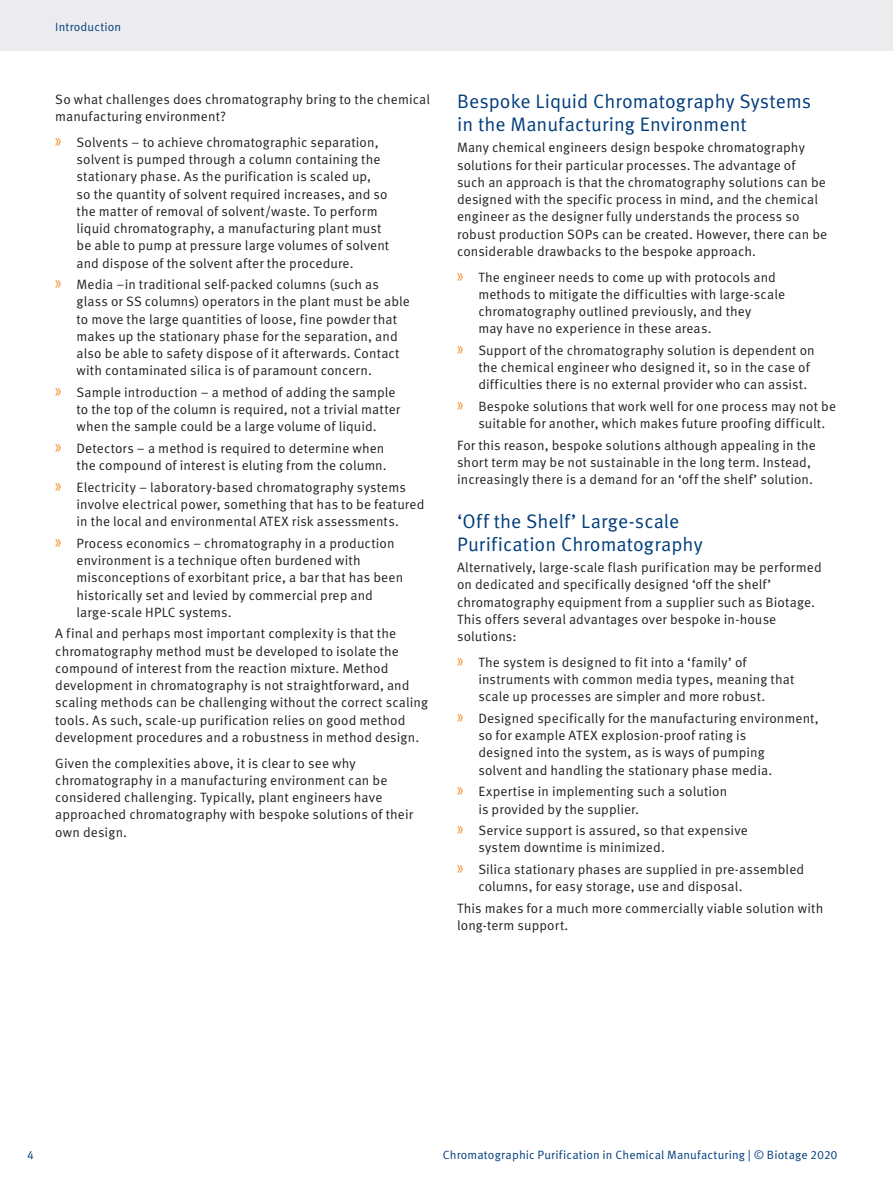
<style>
.page{position:relative;width:893px;height:1187px;background:#fff}
.page>*{position:absolute;margin:0;border:0;box-sizing:border-box;transform-origin:0 0}
.Heading_2{font:19.5px/22.5px "Meta OT Norm";letter-spacing:.005em;color:#013c7b}
.Body{font:13.5px/17.2px "Meta OT Norm";letter-spacing:.005em;color:#231f20}
.t1{font:12px "Meta OT Norm";letter-spacing:.01em;color:#013c7b}
.s1{font-family:"Myriad Pro";font-size:20.25px;color:#f58520}
</style>
<div class="page">
<div style="left:0;top:0;width:893px;height:51px;background:#ececee"></div>
<p class="t1" style="left:55px;top:20px;width:67px">Introduction</p>
<p class="Body" style="left:55px;top:91px;width:376px">So what challenges does chromatography bring to the chemical manufacturing environment?</p>
<p class="Body" style="left:77px;top:134px;width:314px;text-indent:-21px"><span class="s1">»</span> Solvents – to achieve chromatographic separation, solvent is pumped through a column containing the stationary phase. As the purification is scaled up,<br>so the quantity of solvent required increases, and so the matter of removal of solvent/waste. To perform liquid chromatography, a manufacturing plant must be able to pump at pressure large volumes of solvent and dispose of the solvent after the procedure.</p>
<p class="Body" style="left:77px;top:276px;width:335px;text-indent:-21px"><span class="s1">»</span> Media –in traditional self-packed columns (such as glass or SS columns) operators in the plant must be able to move the large quantities of loose, fine powder that makes up the stationary phase for the separation, and also be able to safety dispose of it afterwards. Contact with contaminated silica is of paramount concern.</p>
<p class="Body" style="left:77px;top:384px;width:325px;text-indent:-21px"><span class="s1">»</span> Sample introduction – a method of adding the sample to the top of the column is required, not a trivial matter when the sample could be a large volume of liquid.</p>
<p class="Body" style="left:55px;top:440px;width:333px;text-align:right"><span class="s1">»</span> Detectors – a method is required to determine when the compound of interest is eluting from the column.</p>
<p class="Body" style="left:77px;top:479px;width:349px;text-indent:-21px"><span class="s1">»</span> Electricity – laboratory-based chromatography systems involve electrical power, something that has to be featured in the local and environmental ATEX risk assessments.</p>
<p class="Body" style="left:77px;top:535px;width:328px;text-indent:-21px"><span class="s1">»</span> Process economics – chromatography in a production environment is a technique often burdened with misconceptions of exorbitant price, a bar that has been historically set and levied by commercial prep and large-scale HPLC systems.</p>
<p class="Body" style="left:55px;top:625px;width:374px">A final and perhaps most important complexity is that the chromatography method must be developed to isolate the compound of interest from the reaction mixture. Method development in chromatography is not straightforward, and scaling methods can be challenging without the correct scaling tools. As such, scale-up purification relies on good method development procedures and a robustness in method design.</p>
<p class="Body" style="left:55px;top:754px;width:359px">Given the complexities above, it is clear to see why chromatography in a manufacturing environment can be considered challenging. Typically, plant engineers have approached chromatography with bespoke solutions of their own design.</p>
<p class="Heading_2" style="left:457px;top:91px;width:355px">Bespoke Liquid Chromatography Systems in the Manufacturing Environment</p>
<p class="Body" style="left:457px;top:139px;width:372px">Many chemical engineers design bespoke chromatography solutions for their particular processes. The advantage of<br>such an approach is that the chromatography solutions can be designed with the specific process in mind, and the chemical engineer as the designer fully understands the process so robust production SOPs can be created. However, there can be considerable drawbacks to the bespoke approach.</p>
<p class="Body" style="left:478px;top:269px;width:308px;text-indent:-21px"><span class="s1">»</span> The engineer needs to come up with protocols and methods to mitigate the difficulties with large-scale chromatography outlined previously, and they<br>may have no experience in these areas.</p>
<p class="Body" style="left:478px;top:342px;width:338px;text-indent:-21px"><span class="s1">»</span> Support of the chromatography solution is dependent on the chemical engineer who designed it, so in the case of difficulties there is no external provider who can assist.</p>
<p class="Body" style="left:478px;top:398px;width:359px;text-indent:-21px"><span class="s1">»</span> Bespoke solutions that work well for one process may not be suitable for another, which makes future proofing difficult.</p>
<p class="Body" style="left:457px;top:437px;width:360px">For this reason, bespoke solutions although appealing in the short term may be not sustainable in the long term. Instead, increasingly there is a demand for an ‘off the shelf’ solution.</p>
<p class="Heading_2" style="left:457px;top:510px;width:247px">‘Off the Shelf’ Large-scale<br>Purification Chromatography</p>
<p class="Body" style="left:457px;top:559px;width:366px">Alternatively, large-scale flash purification may be performed on dedicated and specifically designed ‘off the shelf’ chromatography equipment from a supplier such as Biotage.<br>This offers several advantages over bespoke in-house solutions:</p>
<p class="Body" style="left:478px;top:654px;width:317px;text-indent:-21px"><span class="s1">»</span> The system is designed to fit into a ‘family’ of instruments with common media types, meaning that scale up processes are simpler and more robust.</p>
<p class="Body" style="left:478px;top:710px;width:342px;text-indent:-21px"><span class="s1">»</span> Designed specifically for the manufacturing environment, so for example ATEX explosion-proof rating is<br>designed into the system, as is ways of pumping<br>solvent and handling the stationary phase media.</p>
<p class="Body" style="left:478px;top:783px;width:250px;text-indent:-21px"><span class="s1">»</span> Expertise in implementing such a solution is provided by the supplier.</p>
<p class="Body" style="left:478px;top:822px;width:271px;text-indent:-21px"><span class="s1">»</span> Service support is assured, so that expensive system downtime is minimized.</p>
<p class="Body" style="left:478px;top:860px;width:327px;text-indent:-21px"><span class="s1">»</span> Silica stationary phases are supplied in pre-assembled columns, for easy storage, use and disposal.</p>
<p class="Body" style="left:457px;top:899px;width:368px">This makes for a much more commercially viable solution with long-term support.</p>
<p class="t1" style="left:27px;top:1148px;width:8px">4</p>
<p class="t1" style="left:443px;top:1148px;width:396px">Chromatographic Purification in Chemical Manufacturing | © Biotage 2020</p>
</div>
